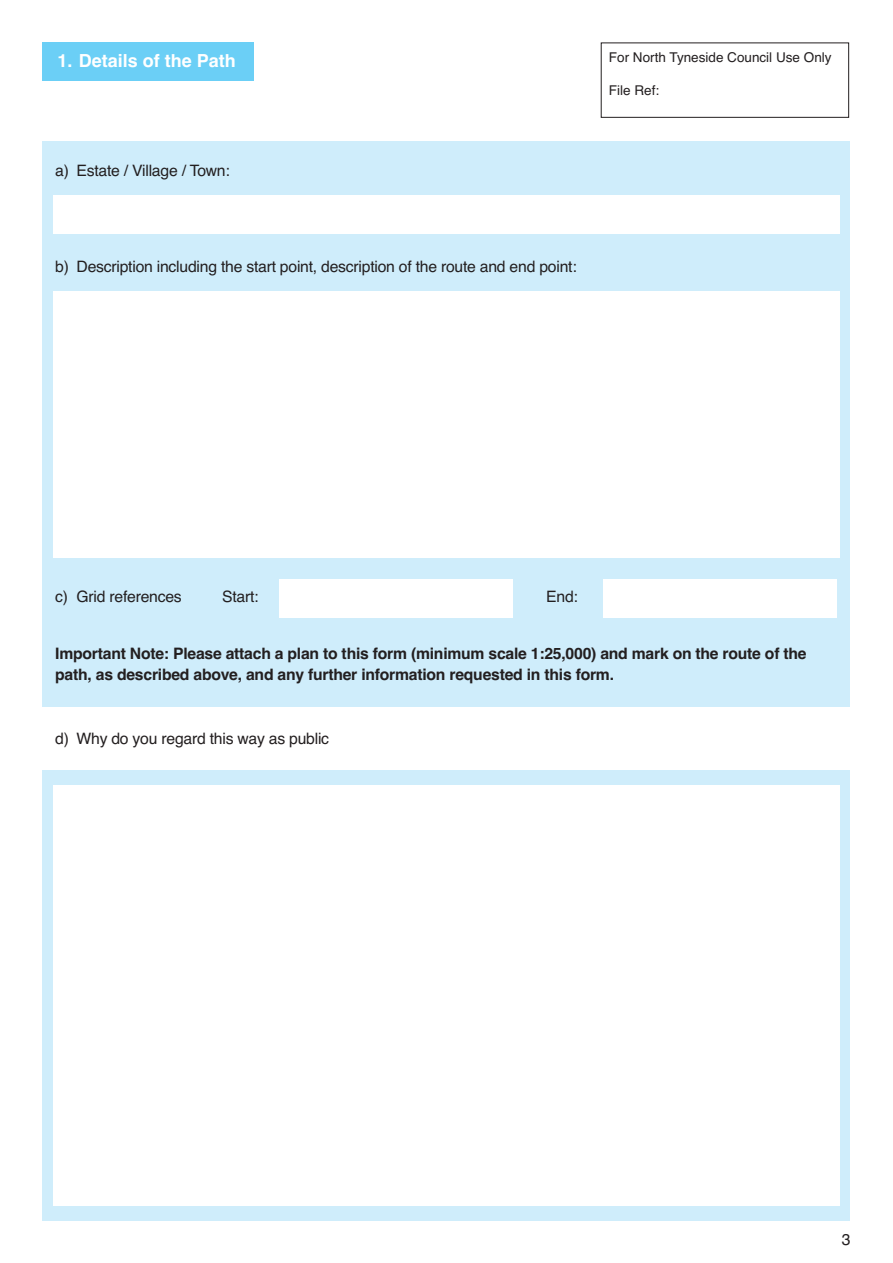
<style>
.page{position:relative;width:893px;height:1263px;background:#fff}
.page>*{position:absolute;margin:0;border:0;box-sizing:border-box;transform-origin:0 0}
.t1{font:700 18px "Helvetica";color:#fff}
.t2{font:700 15.75px/21px "Helvetica";letter-spacing:-.015em;color:#231f20}
.t3{font:15.75px "Helvetica";letter-spacing:-.015em;color:#231f20}
.t4{font:13.5px "Helvetica";color:#231f20}
</style>
<div class="page">
<div style="left:43px;top:43px;width:211px;height:38px;background:#6bcff6"></div>
<div style="left:601px;top:43px;width:248px;height:75px;border:1px solid #231f20"></div>
<div style="left:43px;top:141px;width:807px;height:566px;background:#cfedfb"></div>
<div style="left:53px;top:195px;width:787px;height:38px;background:#fff"></div>
<div style="left:43px;top:770px;width:807px;height:450px;background:#cfedfb"></div>
<div style="left:53px;top:785px;width:787px;height:421px;background:#fff"></div>
<div style="left:53px;top:291px;width:787px;height:267px;background:#fff"></div>
<div style="left:279px;top:579px;width:234px;height:39px;background:#fff"></div>
<div style="left:603px;top:579px;width:234px;height:39px;background:#fff"></div>
<p class="t1" style="left:57px;top:50px;width:180px">1. Details of the Path</p>
<p class="t4" style="left:609px;top:50px;width:224px">For North Tyneside Council Use Only</p>
<p class="t4" style="left:609px;top:83px;width:52px">File Ref:</p>
<p class="t3" style="left:55px;top:161px;width:176px">a) Estate / Village / Town:</p>
<p class="t3" style="left:55px;top:257px;width:523px">b) Description including the start point, description of the route and end point:</p>
<p class="t3" style="left:55px;top:587px;width:128px">c) Grid references</p>
<p class="t3" style="left:222px;top:587px;width:38px">Start:</p>
<p class="t3" style="left:546px;top:587px;width:33px">End:</p>
<p class="t2" style="left:55px;top:643px;width:753px">Important Note: Please attach a plan to this form (minimum scale 1:25,000) and mark on the route of the path, as described above, and any further information requested in this form.</p>
<p class="t3" style="left:55px;top:729px;width:275px">d) Why do you regard this way as public</p>
<p class="t3" style="left:842px;top:1230px;width:10px">3</p>
</div>
